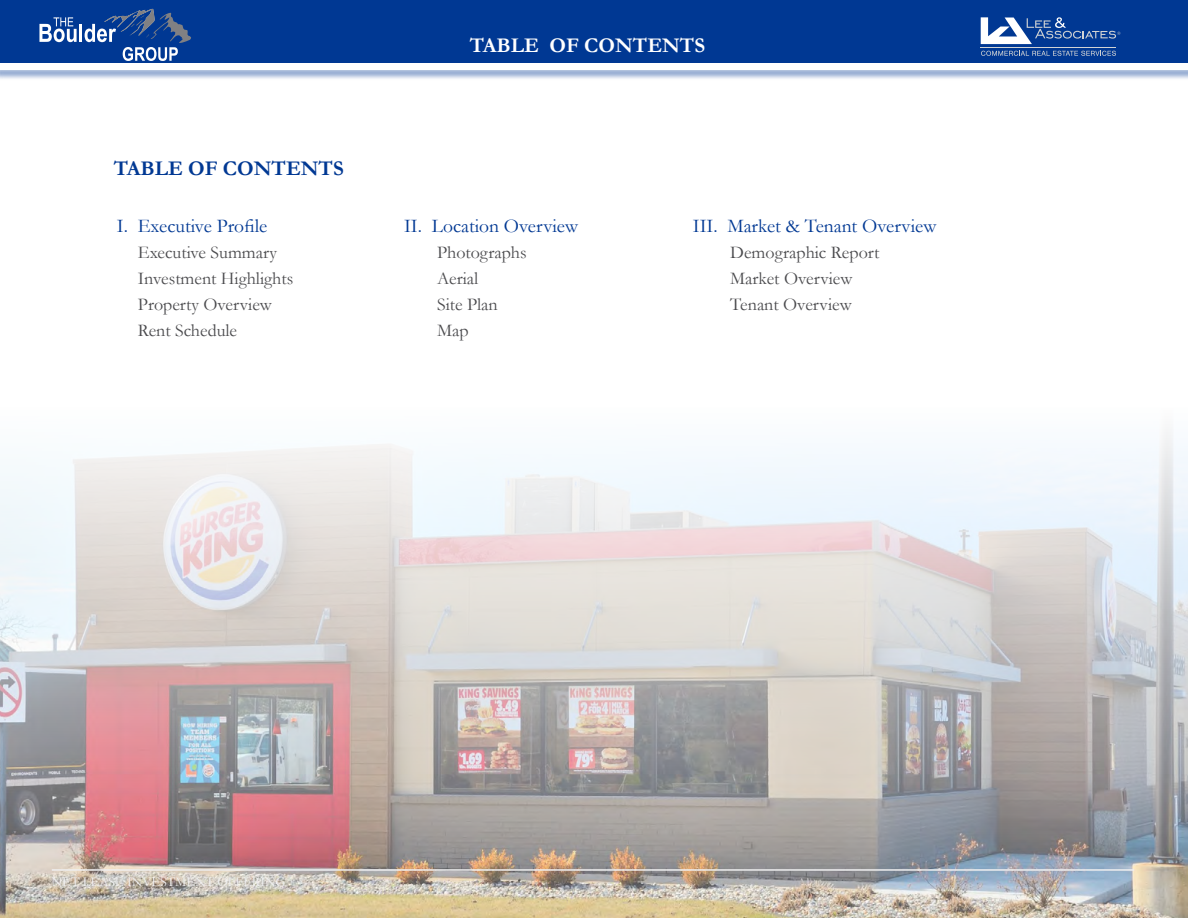
<style>
.page{position:relative;width:1188px;height:918px;background:#fff}
.page>*{position:absolute;margin:0;border:0;box-sizing:border-box;transform-origin:0 0}
.t1{font:700 21px "Garamond";color:#003893}
.t2{font:700 21px "Garamond";color:#fff}
.t3{font:19.5px "Garamond";color:#003893}
.t4{font:18px/26.2px "Garamond";color:#4a4a4d}
.t5{font:13.5px "Garamond";color:#efeff0}
</style>
<div class="page">
<div style="left:0;top:0;width:1188px;height:63px;background:#003893"></div>
<div style="left:0;top:65px;width:1188px;height:16px;background:#003893;opacity:.43"></div>
<div style="left:0;top:63px;width:1188px;height:7px;background:#fff"></div>
<svg style="left:39px;top:17px;width:38px;height:25px"></svg>
<hr style="left:79px;top:24px;width:3px;height:18px;background:#fff">
<svg style="left:85px;top:9px;width:106px;height:52px"></svg>
<hr style="left:981px;top:48px;width:135px;height:1px;background:#d1d3d4">
<svg style="left:981px;top:51px;width:135px;height:5px"></svg>
<svg style="left:981px;top:17px;width:139px;height:27px"></svg>
<img style="left:0;top:432px;width:1188px;height:486px">
<hr style="left:52px;top:869px;width:1082px;height:2px;background:#efeff0">
<p class="t1" style="left:114px;top:155px;width:231px">TABLE OF CONTENTS</p>
<p class="t3" style="left:117px;top:214px;width:152px">I. Executive Profile</p>
<p class="t4" style="left:138px;top:239px;width:157px">Executive Summary<br>Investment Highlights<br>Property Overview<br>Rent Schedule</p>
<p class="t2" style="left:470px;top:32px;width:237px">TABLE OF CONTENTS</p>
<p class="t3" style="left:404px;top:214px;width:176px">II. Location Overview</p>
<p class="t4" style="left:437px;top:239px;width:91px">Photographs<br>Aerial<br>Site Plan<br>Map</p>
<p class="t3" style="left:693px;top:214px;width:245px">III. Market &amp; Tenant Overview</p>
<p class="t4" style="left:730px;top:239px;width:151px">Demographic Report<br>Market Overview<br>Tenant Overview</p>
<p class="t5" style="left:52px;top:873px;width:236px">NET LEASE INVESTMENT OFFERING</p>
</div>
